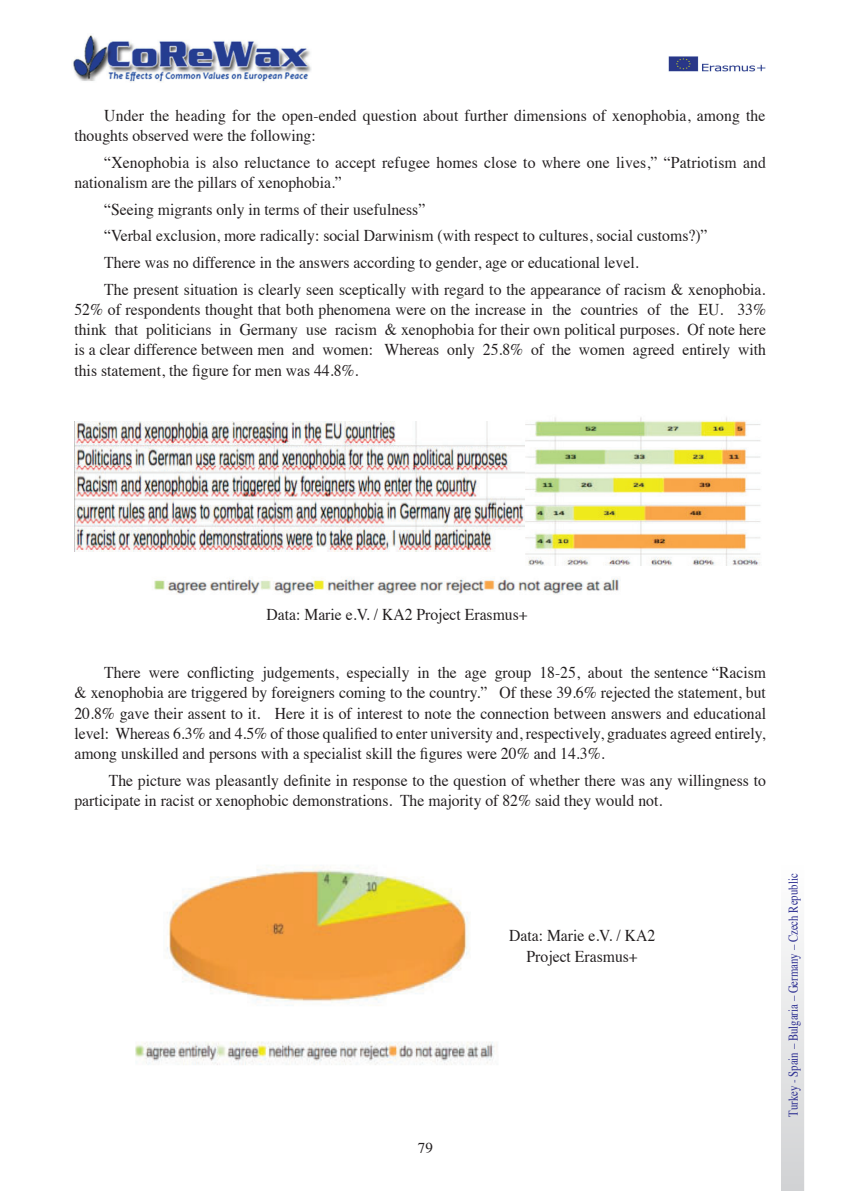
<style>
.page{position:relative;width:851px;height:1191px;background:#fff}
.page>*{position:absolute;margin:0;border:0;box-sizing:border-box;transform-origin:0 0}
.t1{font:16.5px/20.2px "Times";color:#231f20;scale:.95 1}
.t2{font:15px "Times";color:#231f20}
.t3{font:13.5px "Times";color:#2e3092;scale:.8 1}
</style>
<div class="page">
<div style="left:780px;top:864px;width:24px;height:327px;background:linear-gradient(to bottom,#fefefe,#d1d2d4);border:2px solid #d1d2d4"></div>
<img style="left:72px;top:35px;width:239px;height:47px">
<img style="left:668px;top:56px;width:97px;height:16px">
<img style="left:154px;top:578px;width:467px;height:17px">
<img style="left:74px;top:421px;width:451px;height:131px">
<img style="left:525px;top:417px;width:236px;height:148px">
<img style="left:135px;top:865px;width:362px;height:200px">
<p class="t1" style="left:74px;top:104px;width:728px;text-indent:30px">Under the heading for the open-ended question about further dimensions of xenophobia, among the thoughts observed were the following:</p>
<p class="t1" style="left:74px;top:151px;width:729px;text-indent:30px">“Xenophobia is also reluctance to accept refugee homes close to where one lives,” “Patriotism and nationalism are the pillars of xenophobia.”</p>
<p class="t1" style="left:104px;top:194px;width:697px;line-height:26.7px">“Seeing migrants only in terms of their usefulness”<br>“Verbal exclusion, more radically: social Darwinism (with respect to cultures, social customs?)”<br>There was no difference in the answers according to gender, age or educational level.<br>The present situation is clearly seen sceptically with regard to the appearance of racism &amp; xenophobia.</p>
<p class="t1" style="left:74px;top:298px;width:729px;text-align:justify">52% of respondents thought that both phenomena were on the increase in the countries of the EU. 33% think that politicians in Germany use racism &amp; xenophobia for their own political purposes. Of note here is a clear difference between men and women: Whereas only 25.8% of the women agreed entirely with this statement, the figure for men was 44.8%.</p>
<p class="t1" style="left:266px;top:602px;width:276px">Data: Marie e.V. / KA2 Project Erasmus+</p>
<p class="t1" style="left:74px;top:661px;width:729px;text-align:justify;text-indent:30px">There were conflicting judgements, especially in the age group 18-25, about the sentence “Racism &amp; xenophobia are triggered by foreigners coming to the country.” Of these 39.6% rejected the statement, but 20.8% gave their assent to it. Here it is of interest to note the connection between answers and educational level: Whereas 6.3% and 4.5% of those qualified to enter university and, respectively, graduates agreed entirely, among unskilled and persons with a specialist skill the figures were 20% and 14.3%.</p>
<p class="t1" style="left:74px;top:768px;width:729px;text-indent:34px">The picture was pleasantly definite in response to the question of whether there was any willingness to participate in racist or xenophobic demonstrations. The majority of 82% said they would not.</p>
<p class="t2" style="left:418px;top:1133px;width:16px">79</p>
<p class="t1" style="left:509px;top:924px;width:155px;text-align:center">Data: Marie e.V. / KA2<br>Project Erasmus+</p>
<p class="t3" style="left:780px;top:1116px;width:305px;rotate:-90deg">Turkey - Spain – Bulgaria – Germany – Czech Republic</p>
</div>
